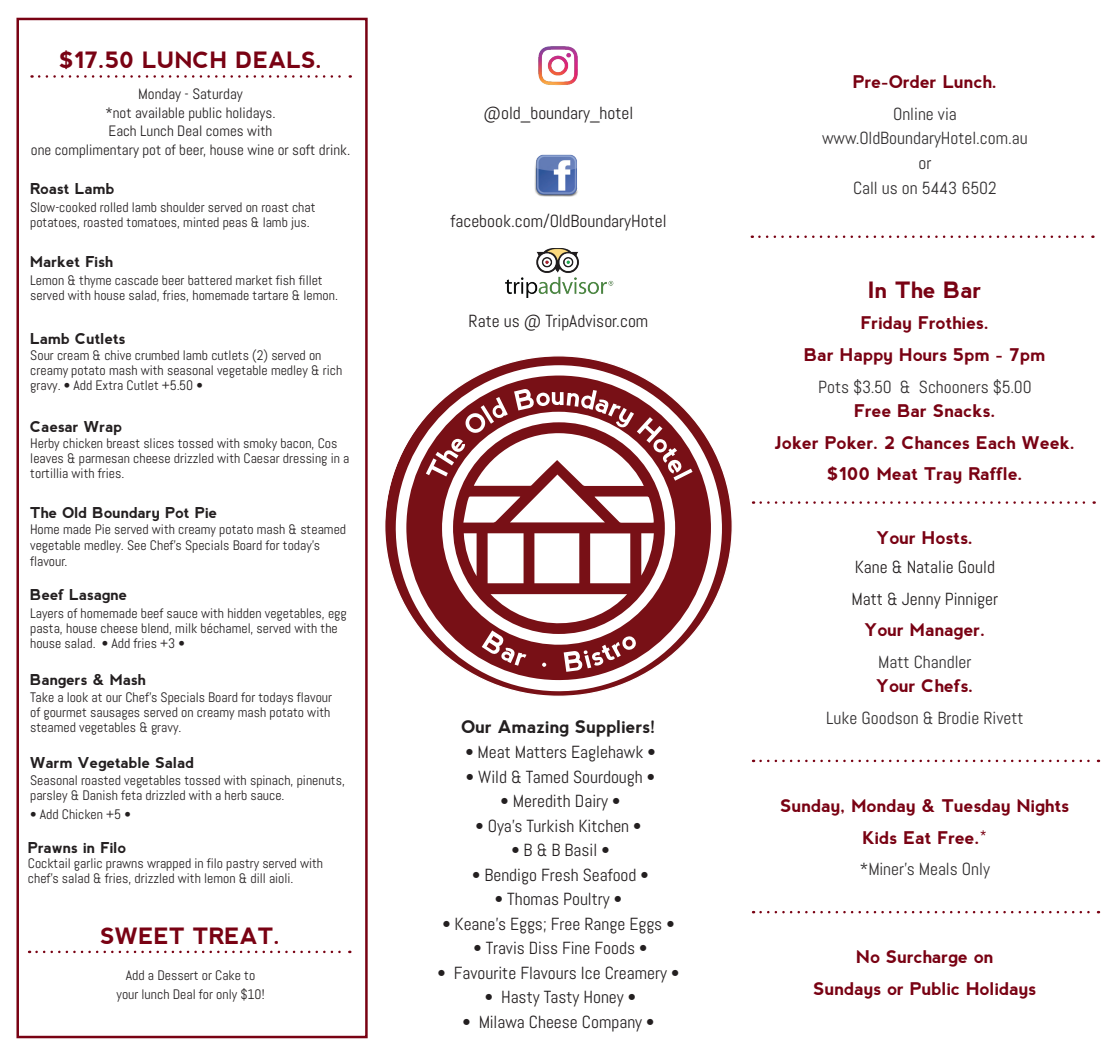
<style>
.page{position:relative;width:1117px;height:1056px;background:#fff}
.page>*{position:absolute;margin:0;border:0;box-sizing:border-box;transform-origin:0 0}
.t1{font:700 22.5px "nevis";color:#790213}
.t2{font:17.5px/31.6px "Abel";color:#231f20}
.t3{font:700 17.5px/31.6px "nevis";color:#790213;text-align:center}
.t4{font:17.5px/24.5px "Abel";color:#312f30;text-align:center}
.t5{font:700 17.5px "nevis";color:#231f20}
.t6{font:700 15px "nevis";color:#231f20}
.t7{font:15px/18.5px "Abel";color:#231f20;text-align:center}
.t8{font:13.75px/15px "Abel";color:#231f20}
</style>
<div class="page">
<svg style="left:759px;top:235px;width:334px;height:3px"></svg>
<svg style="left:760px;top:501px;width:334px;height:3px"></svg>
<svg style="left:760px;top:760px;width:338px;height:2px"></svg>
<img style="left:534px;top:154px;width:44px;height:43px">
<img style="left:538px;top:46px;width:40px;height:39px">
<img style="left:505px;top:248px;width:108px;height:50px">
<svg style="left:386px;top:357px;width:346px;height:338px"></svg>
<svg style="left:406px;top:375px;width:305px;height:306px"></svg>
<svg style="left:452px;top:393px;width:212px;height:275px"></svg>
<svg style="left:39px;top:75px;width:311px;height:3px"></svg>
<svg style="left:37px;top:951px;width:313px;height:2px"></svg>
<div style="left:16px;top:18px;width:351px;height:1020px;border:2px solid #790213"></div>
<svg style="left:760px;top:911px;width:338px;height:2px"></svg>
<h1 class="t1" style="left:59px;top:47px;width:265px">$17.50 LUNCH DEALS.</h1>
<p class="t7" style="left:31px;top:85px;width:321px">Monday - Saturday<br>*not available public holidays.<br>Each Lunch Deal comes with<br>one complimentary pot of beer, house wine or soft drink.</p>
<p class="t6" style="left:30px;top:181px;width:86px">Roast Lamb</p>
<p class="t8" style="left:30px;top:199px;width:287px">Slow-cooked rolled lamb shoulder served on roast chat potatoes, roasted tomatoes, minted peas &amp; lamb jus.</p>
<p class="t6" style="left:30px;top:253px;width:85px">Market Fish</p>
<p class="t8" style="left:30px;top:273px;width:309px">Lemon &amp; thyme cascade beer battered market fish fillet served with house salad, fries, homemade tartare &amp; lemon.</p>
<p class="t6" style="left:30px;top:330px;width:97px">Lamb Cutlets</p>
<p class="t8" style="left:30px;top:348px;width:313px">Sour cream &amp; chive crumbed lamb cutlets (2) served on creamy potato mash with seasonal vegetable medley &amp; rich gravy. • Add Extra Cutlet +5.50 •</p>
<p class="t6" style="left:30px;top:418px;width:93px">Caesar Wrap</p>
<p class="t8" style="left:30px;top:436px;width:320px">Herby chicken breast slices tossed with smoky bacon, Cos leaves &amp; parmesan cheese drizzled with Caesar dressing in a tortillia with fries.</p>
<p class="t6" style="left:30px;top:504px;width:189px">The Old Boundary Pot Pie</p>
<p class="t8" style="left:30px;top:521px;width:317px;line-height:16.2px">Home made Pie served with creamy potato mash &amp; steamed vegetable medley. See Chef’s Specials Board for today’s flavour.</p>
<p class="t6" style="left:30px;top:586px;width:99px">Beef Lasagne</p>
<p class="t8" style="left:30px;top:606px;width:318px">Layers of homemade beef sauce with hidden vegetables, egg pasta, house cheese blend, milk béchamel, served with the house salad. • Add fries +3 •</p>
<p class="t6" style="left:30px;top:671px;width:117px">Bangers &amp; Mash</p>
<p class="t8" style="left:30px;top:690px;width:303px">Take a look at our Chef’s Specials Board for todays flavour of gourmet sausages served on creamy mash potato with steamed vegetables &amp; gravy.</p>
<p class="t6" style="left:30px;top:754px;width:165px">Warm Vegetable Salad</p>
<p class="t8" style="left:30px;top:773px;width:316px">Seasonal roasted vegetables tossed with spinach, pinenuts, parsley &amp; Danish feta drizzled with a herb sauce.</p>
<p class="t8" style="left:30px;top:807px;width:102px">• Add Chicken +5 •</p>
<p class="t6" style="left:28px;top:839px;width:100px">Prawns in Filo</p>
<p class="t8" style="left:28px;top:855px;width:297px">Cocktail garlic prawns wrapped in filo pastry served with chef’s salad &amp; fries, drizzled with lemon &amp; dill aioli.</p>
<h1 class="t1" style="left:100px;top:923px;width:181px">SWEET TREAT.</h1>
<p class="t8" style="left:116px;top:966px;width:149px;line-height:18.5px;text-align:center">Add a Dessert or Cake to your lunch Deal for only $10!</p>
<p class="t2" style="left:483px;top:97px;width:151px">@old_boundary_hotel</p>
<p class="t2" style="left:450px;top:206px;width:217px">facebook.com/OldBoundaryHotel</p>
<p class="t2" style="left:468px;top:305px;width:181px">Rate us @ TripAdvisor.com</p>
<p class="t5" style="left:461px;top:717px;width:196px">Our Amazing Suppliers!</p>
<p class="t2" style="left:465px;top:736px;width:192px">• Meat Matters Eaglehawk •</p>
<p class="t2" style="left:466px;top:761px;width:190px">• Wild &amp; Tamed Sourdough •</p>
<p class="t2" style="left:500px;top:785px;width:121px">• Meredith Dairy •</p>
<p class="t2" style="left:475px;top:810px;width:167px">• Oya’s Turkish Kitchen •</p>
<p class="t2" style="left:511px;top:834px;width:100px">• B &amp; B Basil •</p>
<p class="t2" style="left:472px;top:859px;width:178px">• Bendigo Fresh Seafood •</p>
<p class="t2" style="left:495px;top:883px;width:129px">• Thomas Poultry •</p>
<p class="t2" style="left:442px;top:908px;width:234px">• Keane’s Eggs; Free Range Eggs •</p>
<p class="t2" style="left:473px;top:932px;width:175px">• Travis Diss Fine Foods •</p>
<p class="t2" style="left:437px;top:957px;width:243px">• Favourite Flavours Ice Creamery •</p>
<p class="t2" style="left:485px;top:981px;width:153px">• Hasty Tasty Honey •</p>
<p class="t2" style="left:462px;top:1006px;width:193px">• Milawa Cheese Company •</p>
<p class="t3" style="left:852px;top:66px;width:146px">Pre-Order Lunch.</p>
<p class="t4" style="left:821px;top:102px;width:207px">Online via www.OldBoundaryHotel.com.au or<br>Call us on 5443 6502</p>
<h1 class="t1" style="left:868px;top:277px;width:115px">In The Bar</h1>
<p class="t3" style="left:804px;top:307px;width:243px">Friday Frothies.<br>Bar Happy Hours 5pm - 7pm</p>
<p class="t4" style="left:817px;top:374px;width:215px">Pots $3.50 &amp; Schooners $5.00</p>
<p class="t3" style="left:774px;top:395px;width:301px">Free Bar Snacks.<br>Joker Poker. 2 Chances Each Week. $100 Meat Tray Raffle.</p>
<p class="t3" style="left:876px;top:522px;width:98px">Your Hosts.</p>
<p class="t2" style="left:851px;top:551px;width:148px">Kane &amp; Natalie Gould<br>Matt &amp; Jenny Pinniger</p>
<p class="t3" style="left:864px;top:614px;width:122px">Your Manager.</p>
<p class="t4" style="left:878px;top:650px;width:95px">Matt Chandler</p>
<p class="t3" style="left:876px;top:670px;width:99px">Your Chefs.</p>
<p class="t4" style="left:826px;top:706px;width:199px">Luke Goodson &amp; Brodie Rivett</p>
<p class="t3" style="left:780px;top:790px;width:290px">Sunday, Monday &amp; Tuesday Nights<br>Kids Eat Free.*</p>
<p class="t4" style="left:859px;top:857px;width:131px">*Miner’s Meals Only</p>
<p class="t3" style="left:813px;top:941px;width:224px">No Surcharge on<br>Sundays or Public Holidays</p>
</div>
